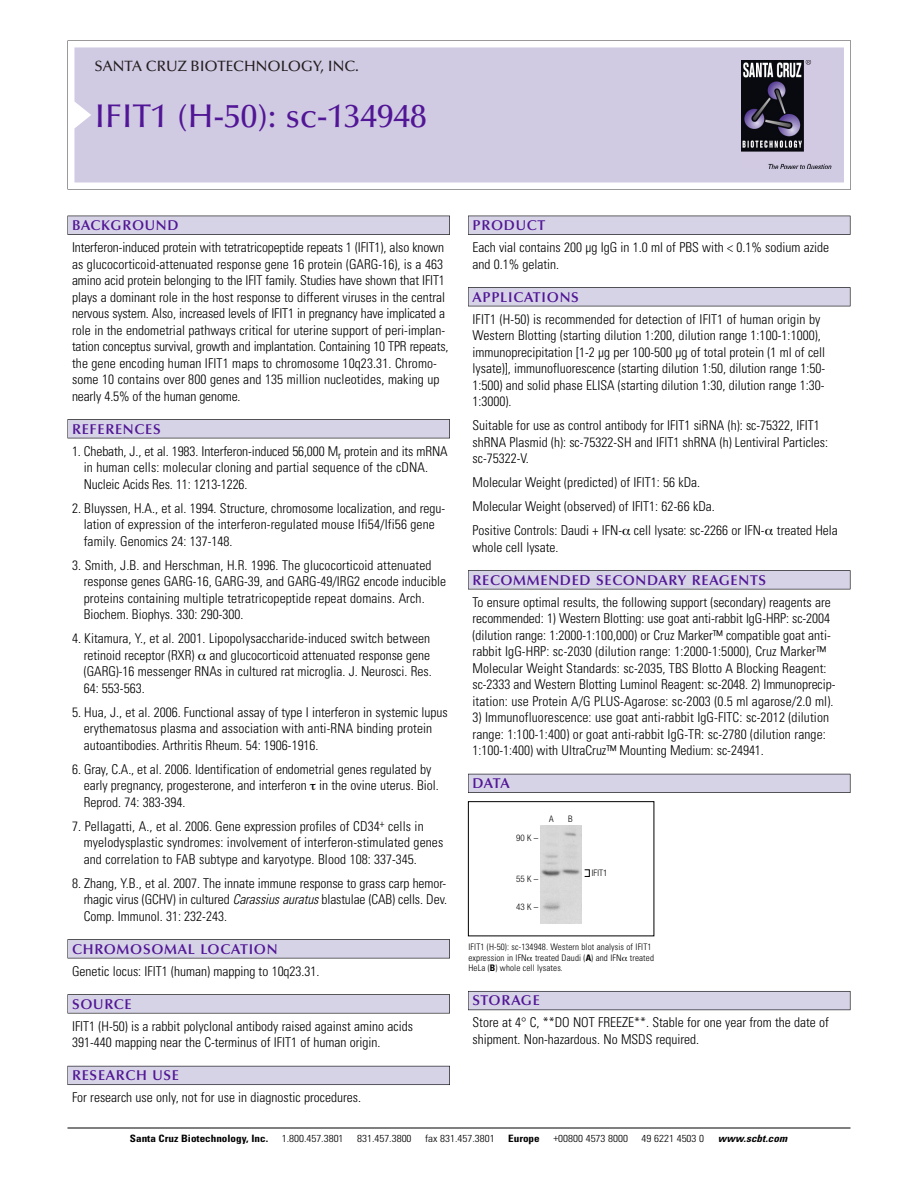
<style>
.page{position:relative;width:918px;height:1188px;background:#fff}
.page>*{position:absolute;margin:0;border:0;box-sizing:border-box;transform-origin:0 0}
.t1{font:500 33px "Optima";color:#511695}
.t2{font:500 15px "Optima";color:#231f20}
.t3{font:600 14.25px "Optima";letter-spacing:.05em;color:#511695}
.t4{font:300 condensed 13.5px/16.5px "Univers";color:#000}
.t5{font:300 condensed 10.2px "Univers";color:#000;scale:1.1 1}
.t6{font:700 condensed 10.2px "Univers";color:#000;scale:1.1 1}
.t7{font:italic 700 condensed 10.2px "Univers";letter-spacing:.005em;color:#000;scale:1.1 1}
.t8{font:300 condensed 9px/10.5px "Univers";letter-spacing:.015em;color:#000}
.t9{font:300 condensed 9px "Helvetica Neue";color:#000}
.s1{font-style:italic}
.s2{font-weight:700}
</style>
<div class="page">
<svg style="left:68px;top:40px;width:783px;height:149px"></svg>
<div style="left:74px;top:47px;width:770px;height:135px;background:#d1cae3"></div>
<img style="left:741px;top:60px;width:90px;height:108px">
<div style="left:68px;top:216px;width:382px;height:19px;background:#525155"></div>
<div style="left:68px;top:216px;width:381px;height:18px;background:#d7d3e7"></div>
<div style="left:68px;top:419px;width:382px;height:19px;background:#525155"></div>
<div style="left:68px;top:420px;width:381px;height:18px;background:#d7d3e7"></div>
<div style="left:68px;top:939px;width:382px;height:19px;background:#545357"></div>
<div style="left:68px;top:940px;width:381px;height:18px;background:#d7d3e7"></div>
<div style="left:68px;top:994px;width:382px;height:19px;background:#575759"></div>
<div style="left:68px;top:995px;width:381px;height:18px;background:#d7d3e7"></div>
<div style="left:68px;top:1066px;width:382px;height:19px;background:#5b5a62"></div>
<div style="left:68px;top:1066px;width:381px;height:18px;background:#d7d3e7"></div>
<div style="left:468px;top:216px;width:382px;height:19px;background:#525155"></div>
<div style="left:468px;top:216px;width:382px;height:18px;background:#d7d3e7"></div>
<div style="left:468px;top:287px;width:382px;height:19px;background:#525155"></div>
<div style="left:468px;top:288px;width:382px;height:18px;background:#d7d3e7"></div>
<div style="left:468px;top:570px;width:382px;height:19px;background:#545357"></div>
<div style="left:468px;top:571px;width:382px;height:18px;background:#d7d3e7"></div>
<div style="left:468px;top:774px;width:382px;height:19px;background:#54535a"></div>
<div style="left:468px;top:774px;width:382px;height:18px;background:#d7d3e7"></div>
<div style="left:468px;top:991px;width:382px;height:19px;background:#5b5961"></div>
<div style="left:468px;top:992px;width:382px;height:18px;background:#d7d3e7"></div>
<hr style="left:68px;top:1128px;width:782px;height:1px;background:#000">
<div style="left:468px;top:801px;width:186px;height:135px;border:1px solid #000"></div>
<img style="left:540px;top:826px;width:42px;height:97px">
<svg style="left:584px;top:870px;width:5px;height:7px"></svg>
<p class="t2" style="left:94px;top:61px;width:266px">SANTA CRUZ BIOTECHNOLOGY, INC.</p>
<h1 class="t1" style="left:94px;top:103px;width:334px">IFIT1 (H-50): sc-134948</h1>
<p class="t3" style="left:72px;top:219px;width:108px">BACKGROUND</p>
<p class="t4" style="left:72px;top:240px;width:378px">Interferon-induced protein with tetratricopeptide repeats 1 (IFIT1), also known as glucocorticoid-attenuated response gene 16 protein (GARG-16), is a 463 amino acid protein belonging to the IFIT family. Studies have shown that IFIT1 plays a dominant role in the host response to different viruses in the central nervous system. Also, increased levels of IFIT1 in pregnancy have implicated a role in the endometrial pathways critical for uterine support of peri-implan&shy;tation conceptus survival, growth and implantation. Containing 10 TPR repeats, the gene encoding human IFIT1 maps to chromosome 10q23.31. Chromo&shy;some 10 contains over 800 genes and 135 million nucleotides, making up nearly 4.5% of the human genome.</p>
<p class="t3" style="left:72px;top:423px;width:90px">REFERENCES</p>
<p class="t4" style="left:84px;top:444px;width:365px;text-indent:-12px">1. Chebath, J., et al. 1983. Interferon-induced 56,000 M<sub>r</sub> protein and its mRNA in human cells: molecular cloning and partial sequence of the cDNA.<br>Nucleic Acids Res. 11: 1213-1226.</p>
<p class="t4" style="left:84px;top:501px;width:363px;text-indent:-12px">2. Bluyssen, H.A., et al. 1994. Structure, chromosome localization, and regu&shy;lation of expression of the interferon-regulated mouse Ifi54/Ifi56 gene family. Genomics 24: 137-148.</p>
<p class="t4" style="left:84px;top:558px;width:364px;text-indent:-12px">3. Smith, J.B. and Herschman, H.R. 1996. The glucocorticoid attenuated response genes GARG-16, GARG-39, and GARG-49/IRG2 encode inducible proteins containing multiple tetratricopeptide repeat domains. Arch.<br>Biochem. Biophys. 330: 290-300.</p>
<p class="t4" style="left:84px;top:631px;width:350px;text-align:justify;text-indent:-12px">4. Kitamura, Y., et al. 2001. Lipopolysaccharide-induced switch between retinoid receptor (RXR) and glucocorticoid attenuated response gene (GARG)-16 messenger RNAs in cultured rat microglia. J. Neurosci. Res.<br>64: 553-563.</p>
<p class="t4" style="left:84px;top:705px;width:366px;text-indent:-12px">5. Hua, J., et al. 2006. Functional assay of type I interferon in systemic lupus erythematosus plasma and association with anti-RNA binding protein autoantibodies. Arthritis Rheum. 54: 1906-1916.</p>
<p class="t4" style="left:84px;top:762px;width:357px;text-indent:-12px">6. Gray, C.A., et al. 2006. Identification of endometrial genes regulated by early pregnancy, progesterone, and interferon in the ovine uterus. Biol.<br>Reprod. 74: 383-394.</p>
<p class="t4" style="left:84px;top:819px;width:361px;text-indent:-12px">7. Pellagatti, A., et al. 2006. Gene expression profiles of CD34<sup>+</sup> cells in myelodysplastic syndromes: involvement of interferon-stimulated genes and correlation to FAB subtype and karyotype. Blood 108: 337-345.</p>
<p class="t4" style="left:84px;top:876px;width:365px;text-align:justify;text-indent:-12px">8. Zhang, Y.B., et al. 2007. The innate immune response to grass carp hemor&shy;rhagic virus (GCHV) in cultured <span class="s1">Carassius auratus</span> blastulae (CAB) cells. Dev.<br>Comp. Immunol. 31: 232-243.</p>
<p class="t3" style="left:72px;top:943px;width:207px">CHROMOSOMAL LOCATION</p>
<p class="t4" style="left:72px;top:964px;width:249px">Genetic locus: IFIT1 (human) mapping to 10q23.31.</p>
<p class="t3" style="left:72px;top:998px;width:61px">SOURCE</p>
<p class="t4" style="left:72px;top:1019px;width:342px">IFIT1 (H-50) is a rabbit polyclonal antibody raised against amino acids<br>391-440 mapping near the C-terminus of IFIT1 of human origin.</p>
<p class="t3" style="left:72px;top:1070px;width:109px">RESEARCH USE</p>
<p class="t4" style="left:72px;top:1090px;width:290px">For research use only, not for use in diagnostic procedures.</p>
<p class="t3" style="left:473px;top:219px;width:74px">PRODUCT</p>
<p class="t4" style="left:473px;top:240px;width:358px">Each vial contains 200 µg IgG in 1.0 ml of PBS with &lt; 0.1% sodium azide and 0.1% gelatin.</p>
<p class="t3" style="left:473px;top:291px;width:108px">APPLICATIONS</p>
<p class="t4" style="left:473px;top:312px;width:354px">IFIT1 (H-50) is recommended for detection of IFIT1 of human origin by Western Blotting (starting dilution 1:200, dilution range 1:100-1:1000), immunoprecipitation [1-2 µg per 100-500 µg of total protein (1 ml of cell lysate)], immunofluorescence (starting dilution 1:50, dilution range 1:50- 1:500) and solid phase ELISA (starting dilution 1:30, dilution range 1:30- 1:3000).</p>
<p class="t4" style="left:473px;top:418px;width:357px">Suitable for use as control antibody for IFIT1 siRNA (h): sc-75322, IFIT1 shRNA Plasmid (h): sc-75322-SH and IFIT1 shRNA (h) Lentiviral Particles: sc-75322-V.</p>
<p class="t4" style="left:473px;top:472px;width:367px;line-height:24px">Molecular Weight (predicted) of IFIT1: 56 kDa.<br>Molecular Weight (observed) of IFIT1: 62-66 kDa.<br>Positive Controls: Daudi + IFN- cell lysate: sc-2266 or IFN- treated Hela</p>
<p class="t4" style="left:473px;top:540px;width:88px">whole cell lysate.</p>
<p class="t3" style="left:473px;top:574px;width:295px">RECOMMENDED SECONDARY REAGENTS</p>
<p class="t4" style="left:473px;top:595px;width:364px">To ensure optimal results, the following support (secondary) reagents are recommended: 1) Western Blotting: use goat anti-rabbit IgG-HRP: sc-2004 (dilution range: 1:2000-1:100,000) or Cruz Marker™ compatible goat anti&shy;rabbit IgG-HRP: sc-2030 (dilution range: 1:2000-1:5000), Cruz Marker™ Molecular Weight Standards: sc-2035, TBS Blotto A Blocking Reagent: sc-2333 and Western Blotting Luminol Reagent: sc-2048. 2) Immunoprecip&shy;itation: use Protein A/G PLUS-Agarose: sc-2003 (0.5 ml agarose/2.0 ml).</p>
<p class="t4" style="left:473px;top:710px;width:358px">3) Immunofluorescence: use goat anti-rabbit IgG-FITC: sc-2012 (dilution range: 1:100-1:400) or goat anti-rabbit IgG-TR: sc-2780 (dilution range:<br>1:100-1:400) with UltraCruz™ Mounting Medium: sc-24941.</p>
<p class="t3" style="left:473px;top:778px;width:39px">DATA</p>
<p class="t9" style="left:516px;top:835px;width:24px">90K–</p>
<p class="t9" style="left:516px;top:875px;width:24px">55K–</p>
<p class="t9" style="left:516px;top:904px;width:24px">43K–</p>
<p class="t9" style="left:549px;top:816px;width:6px">A</p>
<p class="t9" style="left:568px;top:816px;width:6px">B</p>
<p class="t9" style="left:592px;top:870px;width:17px">IFIT1</p>
<p class="t8" style="left:469px;top:943px;width:187px">IFIT1 (H-50): sc-134948. Western blot analysis of IFIT1 expression in IFN treated Daudi (<span class="s2">A</span>) and IFN treated<br>HeLa (<span class="s2">B</span>) whole cell lysates.</p>
<p class="t3" style="left:473px;top:995px;width:69px">STORAGE</p>
<p class="t4" style="left:473px;top:1016px;width:358px">Store at 4° C, **DO NOT FREEZE**. Stable for one year from the date of shipment. Non-hazardous. No MSDS required.</p>
<p class="t6" style="left:130px;top:1135px;width:127px">Santa Cruz Biotechnology, Inc.</p>
<p class="t5" style="left:282px;top:1135px;width:58px">1.800.457.3801</p>
<p class="t5" style="left:357px;top:1135px;width:51px">831.457.3800</p>
<p class="t5" style="left:425px;top:1135px;width:65px">fax 831.457.3801</p>
<p class="t6" style="left:508px;top:1135px;width:30px">Europe</p>
<p class="t5" style="left:553px;top:1135px;width:69px">+00800 4573 8000</p>
<p class="t5" style="left:642px;top:1135px;width:58px">49 6221 4503 0</p>
<p class="t7" style="left:718px;top:1135px;width:64px">www.scbt.com</p>
</div>
